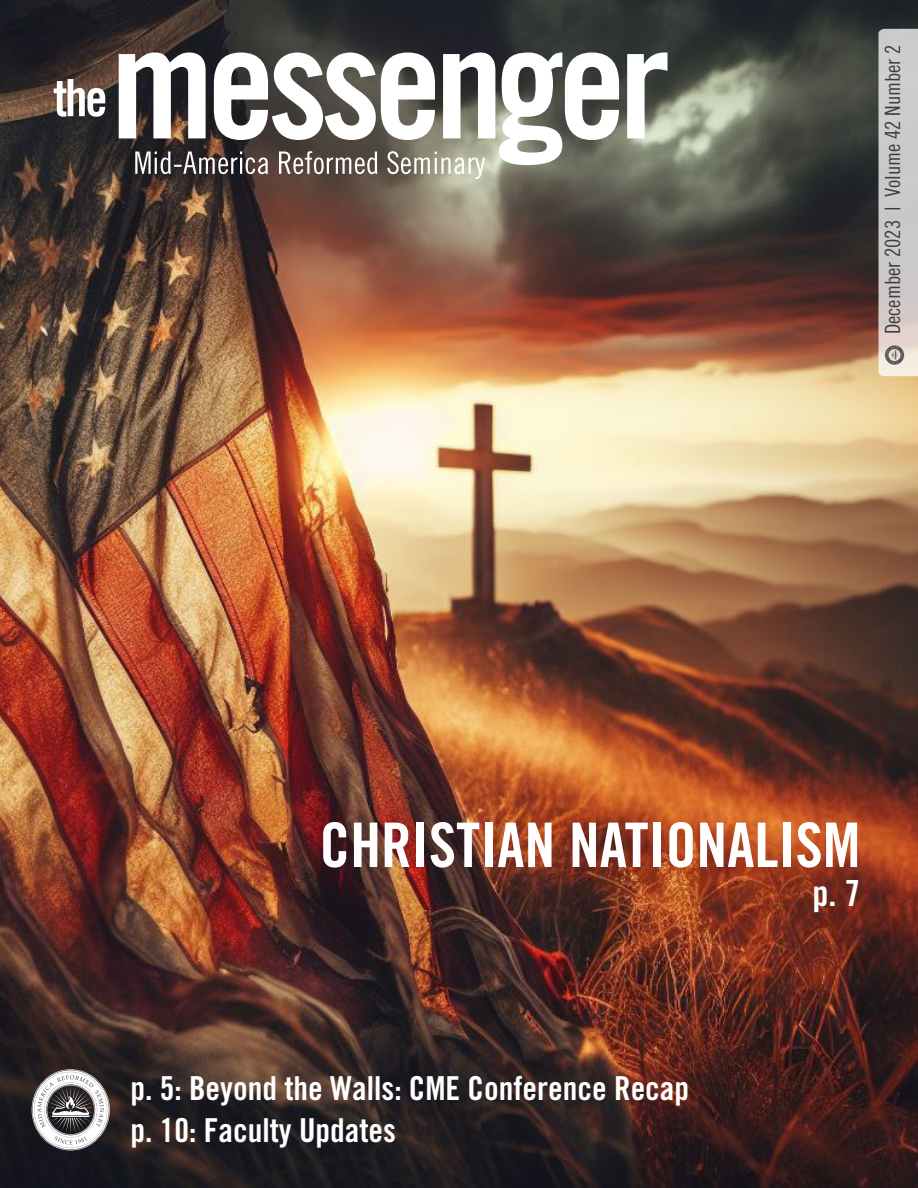
<style>
.page{position:relative;width:918px;height:1188px;background:#fff}
.page>*{position:absolute;margin:0;border:0;box-sizing:border-box;transform-origin:0 0}
.t1{font:61.5px "Trade Gothic LT Std Bd Cn 20";color:#fff}
.t2{font:36px "Trade Gothic LT Std Bd Cn 20";color:#fff}
.t3{font:33px "Trade Gothic LT Std Bd Cn 20";color:#fff}
.t4{font:21px "Trade Gothic LT Std Cn 18";color:#3c3c3d}
</style>
<div class="page">
<img style="left:0;top:0;width:918px;height:1188px">
<svg style="left:54px;top:79px;width:51px;height:38px"></svg>
<svg style="left:135px;top:165px;width:350px;height:14px;background:#7c756e"></svg>
<svg style="left:119px;top:52px;width:549px;height:113px"></svg>
<svg style="left:878px;top:28px;width:40px;height:348px;background:#cbc9c7"></svg>
<svg style="left:32px;top:1069px;width:78px;height:81px"></svg>
<p class="t4" style="left:880px;top:334px;width:291px;rotate:-90deg">December 2023 | Volume 42 Number 2</p>
<p class="t1" style="left:320px;top:808px;width:542px">CHRISTIAN NATIONALISM</p>
<p class="t3" style="left:130px;top:1068px;width:560px">p. 5: Beyond the Walls: CME Conference Recap</p>
<p class="t3" style="left:130px;top:1110px;width:267px">p. 10: Faculty Updates</p>
<p class="t2" style="left:812px;top:871px;width:49px">p. 7</p>
</div>
